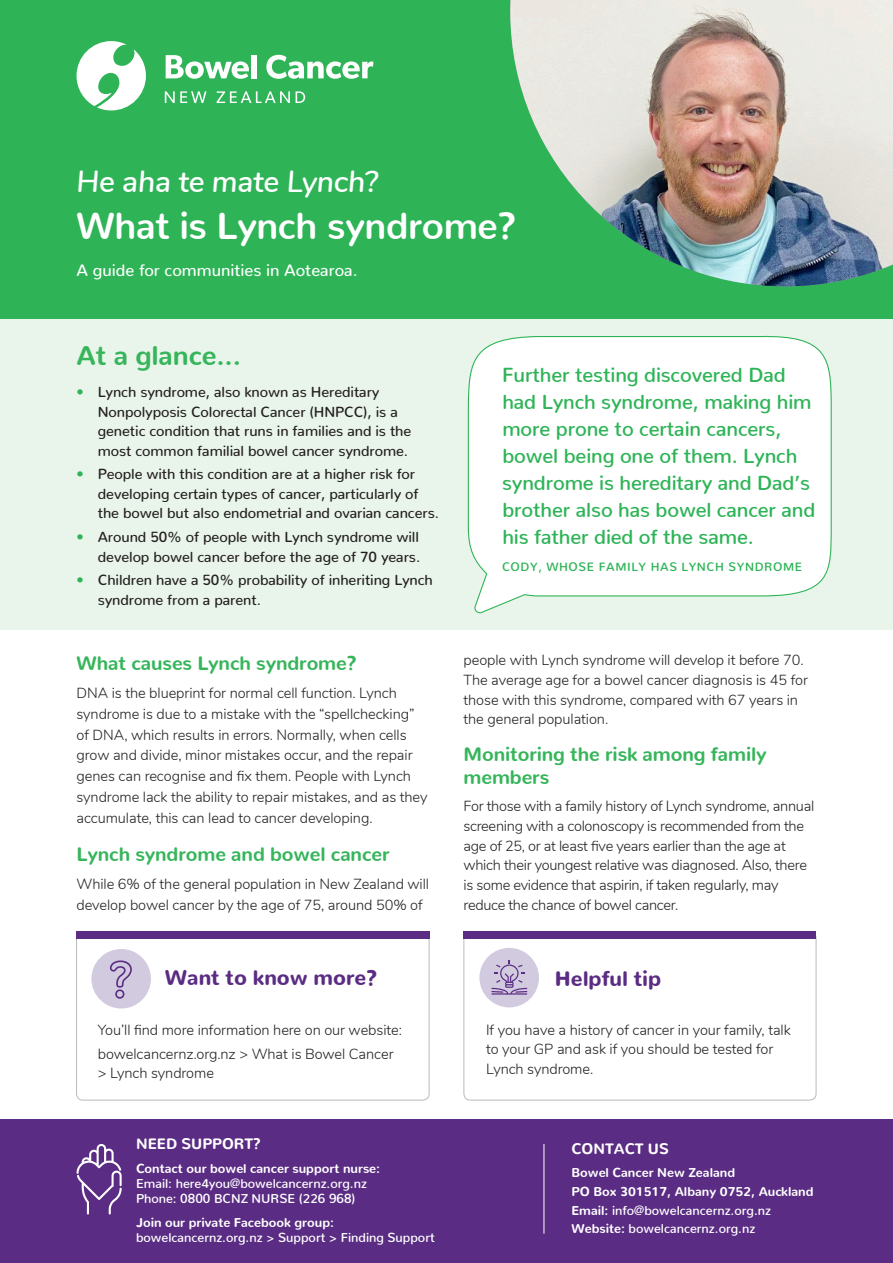
<style>
.page{position:relative;width:893px;height:1263px;background:#fff}
.page>*{position:absolute;margin:0;border:0;box-sizing:border-box;transform-origin:0 0}
.t1{font:700 37.5px "Nunito";letter-spacing:-.01em;color:#fff}
.t2{font:italic 600 30px "Nunito";letter-spacing:-.01em;color:#fff}
.Heading{font:800 27px "Nunito";letter-spacing:-.005em;color:#37b55b}
.t3{font:900 21px "Nunito";color:#5a2c83}
.t4{font:600 20.25px/27px "Nunito";letter-spacing:-.005em;color:#2eb457}
.Subhead{font:800 19.5px/23.5px "Nunito";letter-spacing:-.005em;color:#37b55b}
.t5{font:500 16.5px "Nunito";color:#fff}
.t6{font:800 15px "Nunito";color:#fff}
.Body_Copy{font:300 14.55px/19.6px "Nunito";letter-spacing:-.005em;color:#231f20}
.t7{font:500 14.55px/19.5px "Nunito";letter-spacing:-.005em;color:#231f20}
.Contact_Details{font:600 12.75px/15.3px "Nunito";color:#fff}
.t8{font:800 12.75px "Nunito";color:#fff}
.t9{font:600 12px "Nunito";letter-spacing:.05em;color:#2eb457}
.s1{color:#2eb457}
.s2{font-weight:800}
</style>
<div class="page">
<div style="left:0;top:1119px;width:893px;height:144px;background:#5a2c83"></div>
<hr style="left:544px;top:1144px;width:1px;height:89px;background:#fff">
<div style="left:0;top:0;width:893px;height:332px;background:#2eb457"></div>
<img style="left:510px;top:0;width:383px;height:286px">
<svg style="left:76px;top:41px;width:70px;height:70px"></svg>
<svg style="left:164px;top:55px;width:209px;height:48px"></svg>
<svg style="left:77px;top:1144px;width:45px;height:70px"></svg>
<div style="left:0;top:320px;width:893px;height:310px;background:#e9f5ea"></div>
<div style="left:463px;top:931px;width:353px;height:169px;border:1px solid #babbbe;border-radius:6px"></div>
<div style="left:463px;top:931px;width:353px;height:8px;background:#5a2c83"></div>
<div style="left:479px;top:948px;width:60px;height:59px;background:#d2cadf;border-radius:50%"></div>
<svg style="left:491px;top:960px;width:36px;height:34px"></svg>
<svg style="left:467px;top:335px;width:365px;height:279px;background:#fafdfb"></svg>
<div style="left:76px;top:931px;width:353px;height:169px;border:1px solid #babbbe;border-radius:6px"></div>
<div style="left:76px;top:931px;width:353px;height:8px;background:#5a2c83"></div>
<div style="left:91px;top:949px;width:60px;height:59px;background:#d2cadf;border-radius:50%"></div>
<svg style="left:110px;top:960px;width:22px;height:39px"></svg>
<p class="t2" style="left:77px;top:159px;width:303px">He aha te mate Lynch?</p>
<p class="t1" style="left:77px;top:192px;width:442px">What is Lynch syndrome?</p>
<p class="t5" style="left:77px;top:255px;width:283px">A guide for communities in Aotearoa.</p>
<p class="Heading" style="left:77px;top:331px;width:166px">At a glance...</p>
<p class="t7" style="left:98px;top:381px;width:315px;text-indent:-21px"><span class="s1">•</span> Lynch syndrome, also known as Hereditary Nonpolyposis Colorectal Cancer (HNPCC), is a genetic condition that runs in families and is the most common familial bowel cancer syndrome.</p>
<p class="t7" style="left:98px;top:463px;width:343px;text-indent:-21px"><span class="s1">•</span> People with this condition are at a higher risk for developing certain types of cancer, particularly of the bowel but also endometrial and ovarian cancers.</p>
<p class="t7" style="left:77px;top:526px;width:345px;text-align:right"><span class="s1">•</span> Around 50% of people with Lynch syndrome will develop bowel cancer before the age of 70 years.</p>
<p class="t7" style="left:98px;top:569px;width:337px;text-indent:-21px"><span class="s1">•</span> Children have a 50% probability of inheriting Lynch syndrome from a parent.</p>
<p class="Subhead" style="left:77px;top:649px;width:282px">What causes Lynch syndrome?</p>
<p class="Body_Copy" style="left:77px;top:681px;width:352px;line-height:20.9px">DNA is the blueprint for normal cell function. Lynch syndrome is due to a mistake with the “spellchecking” of DNA, which results in errors. Normally, when cells grow and divide, minor mistakes occur, and the repair genes can recognise and fix them. People with Lynch syndrome lack the ability to repair mistakes, and as they accumulate, this can lead to cancer developing.</p>
<p class="Subhead" style="left:77px;top:840px;width:315px">Lynch syndrome and bowel cancer</p>
<p class="Body_Copy" style="left:77px;top:872px;width:354px;line-height:20.9px">While 6% of the general population in New Zealand will develop bowel cancer by the age of 75, around 50% of</p>
<p class="t3" style="left:165px;top:958px;width:214px">Want to know more?</p>
<p class="Body_Copy" style="left:98px;top:1019px;width:306px">You’ll find more information here on our website:</p>
<p class="Body_Copy" style="left:98px;top:1043px;width:297px">bowelcancernz.org.nz &gt; What is Bowel Cancer &gt; Lynch syndrome</p>
<p class="t6" style="left:136px;top:1130px;width:126px">NEED SUPPORT?</p>
<p class="Contact_Details" style="left:136px;top:1159px;width:246px"><span class="s2">Contact our bowel cancer support nurse:<br></span>Email: here4you@bowelcancernz.org.nz</p>
<p class="Contact_Details" style="left:136px;top:1189px;width:221px">Phone: 0800 BCNZ NURSE (226 968)</p>
<p class="Contact_Details" style="left:136px;top:1213px;width:300px"><span class="s2">Join our private Facebook group: </span>bowelcancernz.org.nz &gt; Support &gt; Finding Support</p>
<p class="t4" style="left:502px;top:359px;width:315px">Further testing discovered Dad had Lynch syndrome, making him more prone to certain cancers, bowel being one of them. Lynch syndrome is hereditary and Dad’s brother also has bowel cancer and his father died of the same.</p>
<p class="t9" style="left:502px;top:556px;width:302px">CODY, WHOSE FAMILY HAS LYNCH SYNDROME</p>
<p class="Body_Copy" style="left:463px;top:650px;width:346px">people with Lynch syndrome will develop it before 70.<br>The average age for a bowel cancer diagnosis is 45 for those with this syndrome, compared with 67 years in the general population.</p>
<p class="Subhead" style="left:463px;top:740px;width:305px">Monitoring the risk among family members</p>
<p class="Body_Copy" style="left:463px;top:795px;width:352px">For those with a family history of Lynch syndrome, annual screening with a colonoscopy is recommended from the age of 25, or at least five years earlier than the age at which their youngest relative was diagnosed. Also, there is some evidence that aspirin, if taken regularly, may reduce the chance of bowel cancer.</p>
<p class="t3" style="left:555px;top:959px;width:108px">Helpful tip</p>
<p class="Body_Copy" style="left:486px;top:1019px;width:306px">If you have a history of cancer in your family, talk to your GP and ask if you should be tested for<br>Lynch syndrome.</p>
<p class="t6" style="left:571px;top:1135px;width:99px">CONTACT US</p>
<p class="t8" style="left:571px;top:1161px;width:165px">Bowel Cancer New Zealand</p>
<p class="t8" style="left:571px;top:1180px;width:243px">PO Box 301517, Albany 0752, Auckland</p>
<p class="Contact_Details" style="left:571px;top:1201px;width:201px"><span class="s2">Email:</span> info@bowelcancernz.org.nz</p>
<p class="Contact_Details" style="left:571px;top:1219px;width:185px"><span class="s2">Website:</span> bowelcancernz.org.nz</p>
</div>
